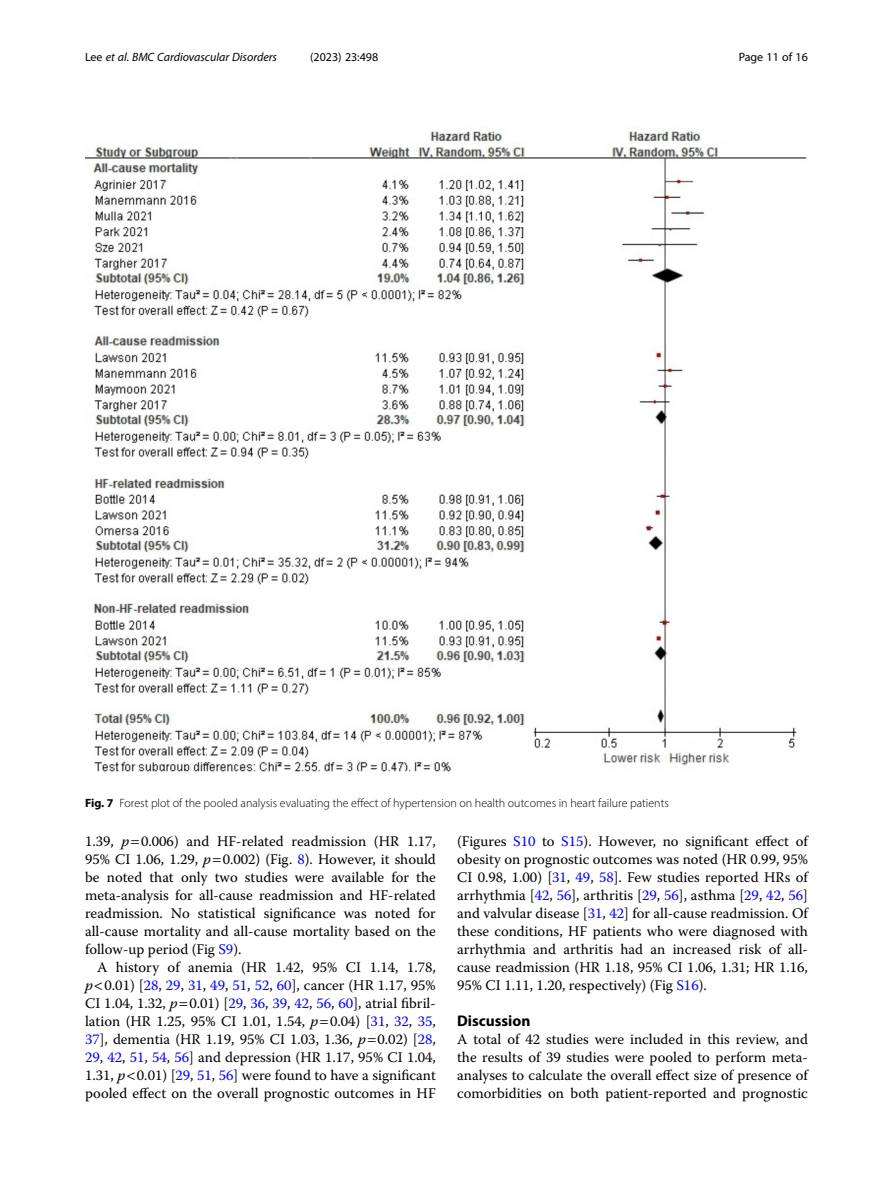
<style>
.page{position:relative;width:893px;height:1191px;background:#fff}
.page>*{position:absolute;margin:0;border:0;box-sizing:border-box;transform-origin:0 0}
.Head_1{font:700 15.45px "Myriad Pro";color:#000}
.Body_Text_Indent{font:14.7px/18px "Warnock Pro";color:#000;text-align:justify}
.Body_Text{font:14.7px/18px "Warnock Pro";color:#000;text-align:justify}
.Figure_Caption{font:300 12px "Myriad Pro";color:#000}
.t1{font:italic 12px "Myriad Pro";color:#000}
.t2{font:12px "Myriad Pro";color:#000}
.s1{font-style:normal}
.s2{font-weight:700}
.s3{font-style:italic}
.s4{color:#00f}
</style>
<div class="page">
<img style="left:85px;top:131px;width:722px;height:641px">
<p class="t1" style="left:85px;top:50px;width:194px"><span class="s1">Lee</span> et al. BMC Cardiovascular Disorders</p>
<p class="t2" style="left:310px;top:50px;width:70px">(2023) 23:498</p>
<p class="t2" style="left:739px;top:50px;width:71px">Page 11 of 16</p>
<p class="Figure_Caption" style="left:85px;top:796px;width:585px"><span class="s2">Fig. 7</span> Forest plot of the pooled analysis evaluating the effect of hypertension on health outcomes in heart failure patients</p>
<p class="Body_Text_Indent" style="left:85px;top:832px;width:352px">1.39, <span class="s3">p</span> 0.006) and HF-related readmission (HR 1.17, 95% CI 1.06, 1.29, <span class="s3">p</span> 0.002) (Fig. <span class="s4">8</span>). However, it should be noted that only two studies were available for the meta-analysis for all-cause readmission and HF-related readmission. No statistical significance was noted for all-cause mortality and all-cause mortality based on the follow-up period (Fig <span class="s4">S9</span>).</p>
<p class="Body_Text_Indent" style="left:85px;top:958px;width:352px;text-indent:12px">A history of anemia (HR 1.42, 95% CI 1.14, 1.78, <span class="s3">p</span> 0.01) [<span class="s4">28</span>, <span class="s4">29</span>, <span class="s4">31</span>, <span class="s4">49</span>, <span class="s4">51</span>, <span class="s4">52</span>, <span class="s4">60</span>], cancer (HR 1.17, 95% CI 1.04, 1.32, <span class="s3">p</span> 0.01) [<span class="s4">29</span>, <span class="s4">36</span>, <span class="s4">39</span>, <span class="s4">42</span>, <span class="s4">56</span>, <span class="s4">60</span>], atrial fibril&shy;lation (HR 1.25, 95% CI 1.01, 1.54, <span class="s3">p</span> 0.04) [<span class="s4">31</span>, <span class="s4">32</span>, <span class="s4">35</span>, <span class="s4">37</span>], dementia (HR 1.19, 95% CI 1.03, 1.36, <span class="s3">p</span> 0.02) [<span class="s4">28</span>, <span class="s4">29</span>, <span class="s4">42</span>, <span class="s4">51</span>, <span class="s4">54</span>, <span class="s4">56</span>] and depression (HR 1.17, 95% CI 1.04, 1.31, <span class="s3">p</span> 0.01) [<span class="s4">29</span>, <span class="s4">51</span>, <span class="s4">56</span>] were found to have a significant pooled effect on the overall prognostic outcomes in HF</p>
<p class="Body_Text_Indent" style="left:457px;top:832px;width:352px">(Figures <span class="s4">S10</span> to <span class="s4">S15</span>). However, no significant effect of obesity on prognostic outcomes was noted (HR 0.99, 95% CI 0.98, 1.00) [<span class="s4">31</span>, <span class="s4">49</span>, <span class="s4">58</span>]. Few studies reported HRs of arrhythmia [<span class="s4">42</span>, <span class="s4">56</span>], arthritis [<span class="s4">29</span>, <span class="s4">56</span>], asthma [<span class="s4">29</span>, <span class="s4">42</span>, <span class="s4">56</span>] and valvular disease [<span class="s4">31</span>, <span class="s4">42</span>] for all-cause readmission. Of these conditions, HF patients who were diagnosed with arrhythmia and arthritis had an increased risk of all&shy;cause readmission (HR 1.18, 95% CI 1.06, 1.31; HR 1.16, 95% CI 1.11, 1.20, respectively) (Fig <span class="s4">S16</span>).</p>
<p class="Head_1" style="left:457px;top:1011px;width:75px">Discussion</p>
<p class="Body_Text" style="left:457px;top:1030px;width:352px">A total of 42 studies were included in this review, and the results of 39 studies were pooled to perform meta&shy;analyses to calculate the overall effect size of presence of comorbidities on both patient-reported and prognostic</p>
</div>
